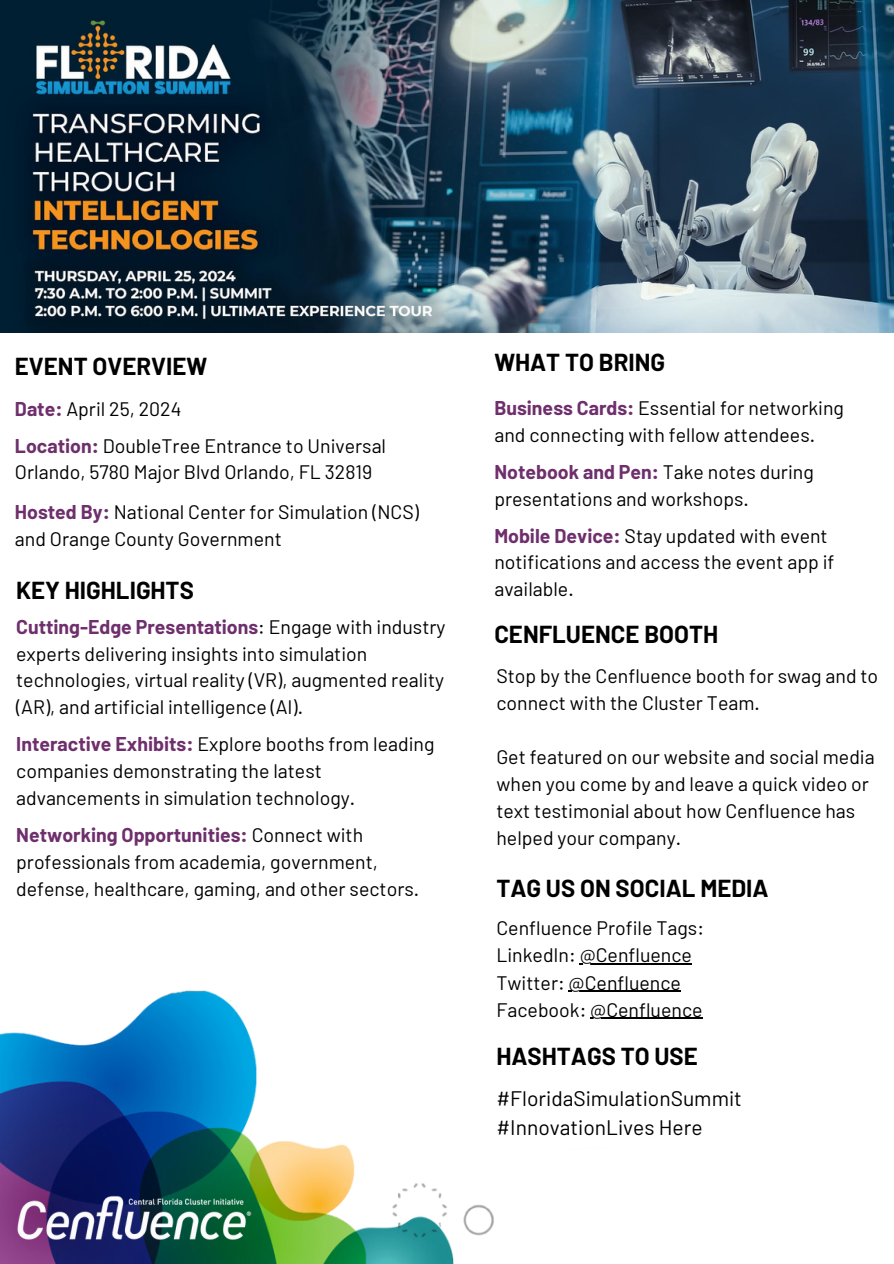
<style>
.page{position:relative;width:894px;height:1264px;background:#fff}
.page>*{position:absolute;margin:0;border:0;box-sizing:border-box;transform-origin:0 0}
.t1{font:700 24px "Barlow";color:#000}
.t2{font:21px "Barlow";color:#000}
.t3{font:19.5px/26.8px "Barlow";color:#000}
.s1{font-weight:700;color:#6e2f6c}
</style>
<div class="page">
<img style="left:0;top:963px;width:703px;height:300px">
<img style="left:16px;top:1193px;width:238px;height:49px">
<hr style="left:579px;top:963px;width:112px;height:1px;background:#000">
<hr style="left:568px;top:990px;width:112px;height:1px;background:#000">
<hr style="left:590px;top:1017px;width:112px;height:1px;background:#000">
<img style="left:0;top:0;width:893px;height:332px">
<p class="t1" style="left:15px;top:351px;width:194px">EVENT OVERVIEW</p>
<p class="t3" style="left:15px;top:394px;width:168px"><span class="s1">Date:</span> April 25, 2024</p>
<h1 class="t3" style="left:15px;top:431px;width:372px"><span class="s1">Location:</span> DoubleTree Entrance to Universal<br>Orlando, 5780 Major Blvd Orlando, FL 32819</h1>
<p class="t3" style="left:15px;top:497px;width:405px"><span class="s1">Hosted By:</span> National Center for Simulation (NCS) and Orange County Government</p>
<p class="t1" style="left:494px;top:346px;width:172px">WHAT TO BRING</p>
<p class="t3" style="left:494px;top:394px;width:351px"><span class="s1">Business Cards:</span> Essential for networking and connecting with fellow attendees.</p>
<p class="t3" style="left:494px;top:457px;width:321px"><span class="s1">Notebook and Pen:</span> Take notes during presentations and workshops.</p>
<p class="t3" style="left:494px;top:521px;width:341px"><span class="s1">Mobile Device:</span> Stay updated with event notifications and access the event app if</p>
<h1 class="t1" style="left:16px;top:575px;width:179px">KEY HIGHLIGHTS</h1>
<p class="t3" style="left:494px;top:575px;width:81px">available.</p>
<p class="t3" style="left:16px;top:612px;width:430px"><span class="s1">Cutting-Edge Presentations</span>: Engage with industry experts delivering insights into simulation technologies, virtual reality (VR), augmented reality (AR), and artificial intelligence (AI).</p>
<p class="t3" style="left:16px;top:730px;width:419px"><span class="s1">Interactive Exhibits:</span> Explore booths from leading companies demonstrating the latest advancements in simulation technology.</p>
<p class="t3" style="left:16px;top:820px;width:404px"><span class="s1">Networking Opportunities:</span> Connect with professionals from academia, government, defense, healthcare, gaming, and other sectors.</p>
<h1 class="t1" style="left:494px;top:619px;width:225px">CENFLUENCE BOOTH</h1>
<p class="t3" style="left:496px;top:661px;width:383px">Stop by the Cenfluence booth for swag and to connect with the Cluster Team.</p>
<p class="t3" style="left:496px;top:742px;width:379px">Get featured on our website and social media when you come by and leave a quick video or text testimonial about how Cenfluence has helped your company.</p>
<p class="t1" style="left:496px;top:872px;width:274px">TAG US ON SOCIAL MEDIA</p>
<p class="t3" style="left:496px;top:914px;width:209px">Cenfluence Profile Tags:</p>
<p class="t3" style="left:496px;top:941px;width:197px">LinkedIn: @Cenfluence</p>
<h1 class="t3" style="left:496px;top:968px;width:186px">Twitter: @Cenfluence</h1>
<h1 class="t3" style="left:496px;top:995px;width:207px">Facebook: @Cenfluence</h1>
<p class="t1" style="left:496px;top:1041px;width:203px">HASHTAGS TO USE</p>
<p class="t2" style="left:496px;top:1084px;width:247px">#FloridaSimulationSummit</p>
<p class="t2" style="left:496px;top:1114px;width:207px">#InnovationLives Here</p>
</div>
